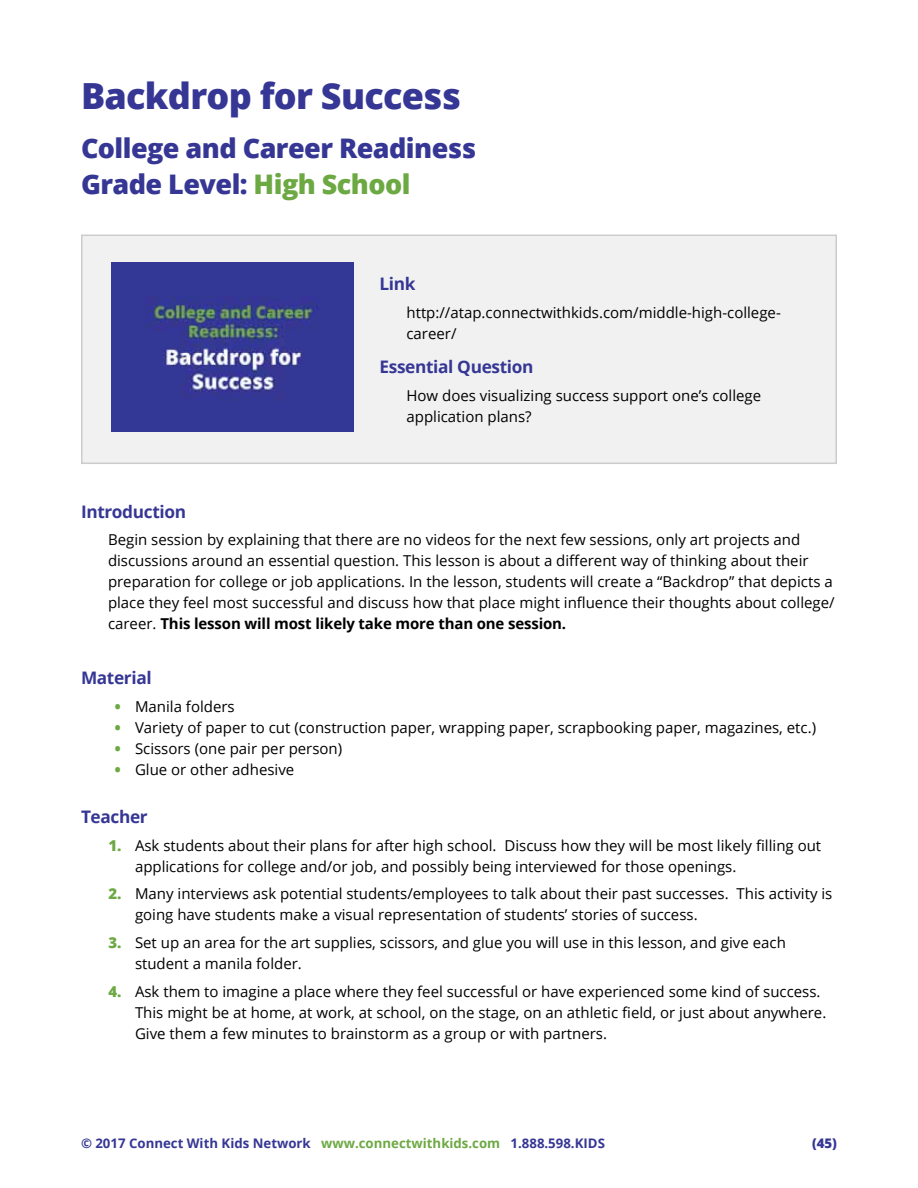
<style>
.page{position:relative;width:918px;height:1188px;background:#fff}
.page>*{position:absolute;margin:0;border:0;box-sizing:border-box;transform-origin:0 0}
.t1{font:800 36px "Open Sans";letter-spacing:-.02em;color:#363795}
.t2{font:800 27px/36px "Open Sans";letter-spacing:-.02em;color:#363795}
.t3{font:700 17.25px "Open Sans";letter-spacing:-.02em;color:#363795}
.t4{font:15px/21px "Open Sans";color:#000}
.t5{font:700 13.2px "Open Sans";color:#363795}
.t6{font:800 13.2px "Open Sans";color:#363795}
.s1{color:#6da943}
.s2{font-weight:700}
.s3{font-weight:800;color:#6da943}
</style>
<div class="page">
<div style="left:82px;top:235px;width:754px;height:228px;background:#f1f1f2"></div>
<div style="left:81px;top:235px;width:756px;height:229px;border:2px solid #ccc"></div>
<img style="left:111px;top:263px;width:243px;height:168px">
<h1 class="t1" style="left:81px;top:68px;width:381px">Backdrop for Success</h1>
<h2 class="t2" style="left:81px;top:129px;width:397px">College and Career Readiness<br>Grade Level: <span class="s1">High School</span></h2>
<p class="t3" style="left:380px;top:272px;width:38px">Link</p>
<p class="t4" style="left:406px;top:302px;width:376px">http://atap.connectwithkids.com/middle-high-college&shy;career/</p>
<p class="t3" style="left:380px;top:354px;width:155px">Essential Question</p>
<p class="t4" style="left:406px;top:384px;width:356px">How does visualizing success support one’s college application plans?</p>
<p class="t3" style="left:81px;top:499px;width:107px">Introduction</p>
<p class="t4" style="left:108px;top:529px;width:728px">Begin session by explaining that there are no videos for the next few sessions, only art projects and discussions around an essential question. This lesson is about a different way of thinking about their preparation for college or job applications. In the lesson, students will create a “Backdrop” that depicts a place they feel most successful and discuss how that place might influence their thoughts about college/ career. <span class="s2">This lesson will most likely take more than one session.</span></p>
<p class="t3" style="left:81px;top:666px;width:72px">Material</p>
<p class="t4" style="left:115px;top:696px;width:121px"><span class="s3">•</span> Manila folders</p>
<p class="t4" style="left:115px;top:717px;width:703px"><span class="s3">•</span> Variety of paper to cut (construction paper, wrapping paper, scrapbooking paper, magazines, etc.)</p>
<p class="t4" style="left:115px;top:738px;width:229px"><span class="s3">•</span> Scissors (one pair per person)</p>
<p class="t4" style="left:115px;top:759px;width:181px"><span class="s3">•</span> Glue or other adhesive</p>
<p class="t3" style="left:81px;top:805px;width:68px">Teacher</p>
<p class="t4" style="left:135px;top:834px;width:688px;text-indent:-27px"><span class="s3">1.</span> Ask students about their plans for after high school. Discuss how they will be most likely filling out applications for college and/or job, and possibly being interviewed for those openings.</p>
<p class="t4" style="left:135px;top:883px;width:699px;text-indent:-27px"><span class="s3">2.</span> Many interviews ask potential students/employees to talk about their past successes. This activity is going have students make a visual representation of students’ stories of success.</p>
<p class="t4" style="left:135px;top:932px;width:652px;text-indent:-27px"><span class="s3">3.</span> Set up an area for the art supplies, scissors, and glue you will use in this lesson, and give each student a manila folder.</p>
<p class="t4" style="left:135px;top:981px;width:693px;text-indent:-27px"><span class="s3">4.</span> Ask them to imagine a place where they feel successful or have experienced some kind of success.<br>This might be at home, at work, at school, on the stage, on an athletic field, or just about anywhere.<br>Give them a few minutes to brainstorm as a group or with partners.</p>
<p class="t5" style="left:81px;top:1133px;width:525px">© 2017 Connect With Kids Network <span class="s1">www.connectwithkids.com</span> 1.888.598.KIDS</p>
<p class="t6" style="left:812px;top:1133px;width:26px">(45)</p>
</div>
